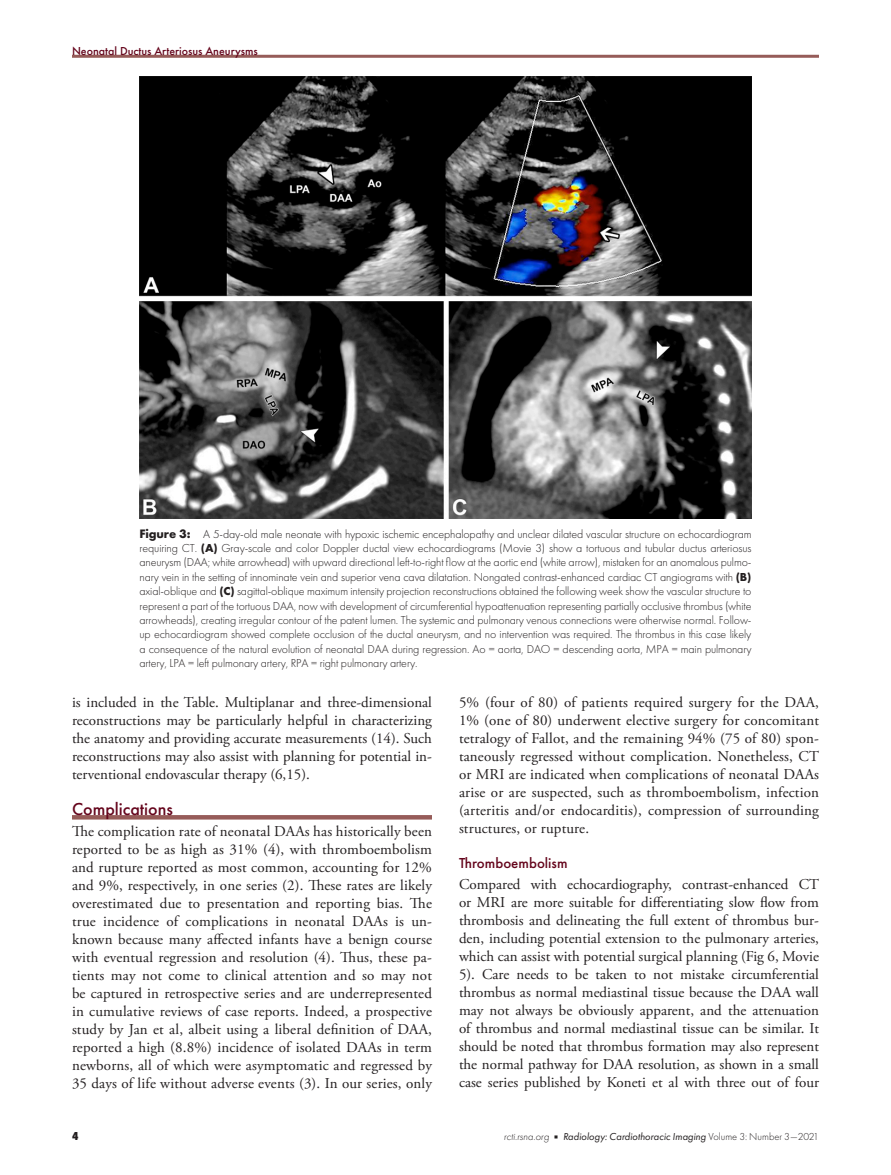
<style>
.page{position:relative;width:891px;height:1175px;background:#fff}
.page>*{position:absolute;margin:0;border:0;box-sizing:border-box;transform-origin:0 0}
.t1{font:500 18px "Futura PT";color:#65051c}
.t2{font:15px/18px "Adobe Garamond Pro";color:#231f20;text-align:justify}
.t3{font:500 15px "Futura PT";color:#65051c}
.t4{font:300 12px/14.4px "Futura PT";letter-spacing:-.01em;color:#231f20;text-align:justify}
.t5{font:500 12px "Futura PT";color:#65051c}
.t6{font:800 12px "Futura PT Cond";color:#231f20}
.t7{font:italic 10.5px "Futura PT";color:#231f20}
.s1{font-weight:700;font-size:12.75px}
.s2{font-weight:700}
.s3{font-weight:300}
.s4{font-family:"Universal Newswith Comm Pi";font-style:normal;font-size:6px}
.s5{font-weight:300;font-style:normal}
</style>
<div class="page">
<hr style="left:72px;top:55px;width:747px;height:3px;background:#965c59">
<hr style="left:72px;top:815px;width:360px;height:4px;background:#965c59">
<img style="left:140px;top:77px;width:612px;height:442px">
<p class="t5" style="left:72px;top:43px;width:187px">Neonatal Ductus Arteriosus Aneurysms</p>
<p class="t4" style="left:139px;top:526px;width:614px"><span class="s1">Figure 3:</span> A 5-day-old male neonate with hypoxic ischemic encephalopathy and unclear dilated vascular structure on echocardiogram requiring CT. <span class="s2">(A)</span> Gray-scale and color Doppler ductal view echocardiograms (Movie 3) show a tortuous and tubular ductus arteriosus aneurysm (DAA; white arrowhead) with upward directional left-to-right flow at the aortic end (white arrow), mistaken for an anomalous pulmo&shy;nary vein in the setting of innominate vein and superior vena cava dilatation. Nongated contrast-enhanced cardiac CT angiograms with <span class="s2">(B) </span>axial-oblique and <span class="s2">(C)</span> sagittal-oblique maximum intensity projection reconstructions obtained the following week show the vascular structure to represent a part of the tortuous DAA, now with development of circumferential hypoattenuation representing partially occlusive thrombus (white arrowheads), creating irregular contour of the patent lumen. The systemic and pulmonary venous connections were otherwise normal. Follow&shy;up echocardiogram showed complete occlusion of the ductal aneurysm, and no intervention was required. The thrombus in this case likely a consequence of the natural evolution of neonatal DAA during regression. Ao = aorta, DAO = descending aorta, MPA = main pulmonary artery, LPA = left pulmonary artery, RPA = right pulmonary artery.</p>
<p class="t2" style="left:72px;top:694px;width:362px">is included in the Table. Multiplanar and three-dimensional reconstructions may be particularly helpful in characterizing the anatomy and providing accurate measurements (14). Such reconstructions may also assist with planning for potential in&shy;terventional endovascular therapy (6,15).</p>
<p class="t1" style="left:72px;top:798px;width:103px">Complications</p>
<p class="t2" style="left:72px;top:823px;width:362px">The complication rate of neonatal DAAs has historically been reported to be as high as 31% (4), with thromboembolism and rupture reported as most common, accounting for 12% and 9%, respectively, in one series (2). These rates are likely overestimated due to presentation and reporting bias. The true incidence of complications in neonatal DAAs is un&shy;known because many affected infants have a benign course with eventual regression and resolution (4). Thus, these pa&shy;tients may not come to clinical attention and so may not be captured in retrospective series and are underrepresented in cumulative reviews of case reports. Indeed, a prospective study by Jan et al, albeit using a liberal definition of DAA, reported a high (8.8%) incidence of isolated DAAs in term newborns, all of which were asymptomatic and regressed by 35 days of life without adverse events (3). In our series, only</p>
<p class="t2" style="left:459px;top:694px;width:362px">5% (four of 80) of patients required surgery for the DAA, 1% (one of 80) underwent elective surgery for concomitant tetralogy of Fallot, and the remaining 94% (75 of 80) spon&shy;taneously regressed without complication. Nonetheless, CT or MRI are indicated when complications of neonatal DAAs arise or are suspected, such as thromboembolism, infection (arteritis and/or endocarditis), compression of surrounding structures, or rupture.</p>
<p class="t3" style="left:459px;top:853px;width:110px">Thromboembolism</p>
<p class="t2" style="left:459px;top:875px;width:362px">Compared with echocardiography, contrast-enhanced CT or MRI are more suitable for differentiating slow flow from thrombosis and delineating the full extent of thrombus bur&shy;den, including potential extension to the pulmonary arteries, which can assist with potential surgical planning (Fig 6, Movie 5). Care needs to be taken to not mistake circumferential thrombus as normal mediastinal tissue because the DAA wall may not always be obviously apparent, and the attenuation of thrombus and normal mediastinal tissue can be similar. It should be noted that thrombus formation may also represent the normal pathway for DAA resolution, as shown in a small case series published by Koneti et al with three out of four</p>
<p class="t6" style="left:72px;top:1128px;width:8px">4</p>
<p class="t7" style="left:504px;top:1130px;width:317px"><span class="s3">rcti.rsna.org</span> <span class="s4">n</span> Radiology: Cardiothoracic Imaging <span class="s5">Volume 3: Number 3—2021</span></p>
</div>
